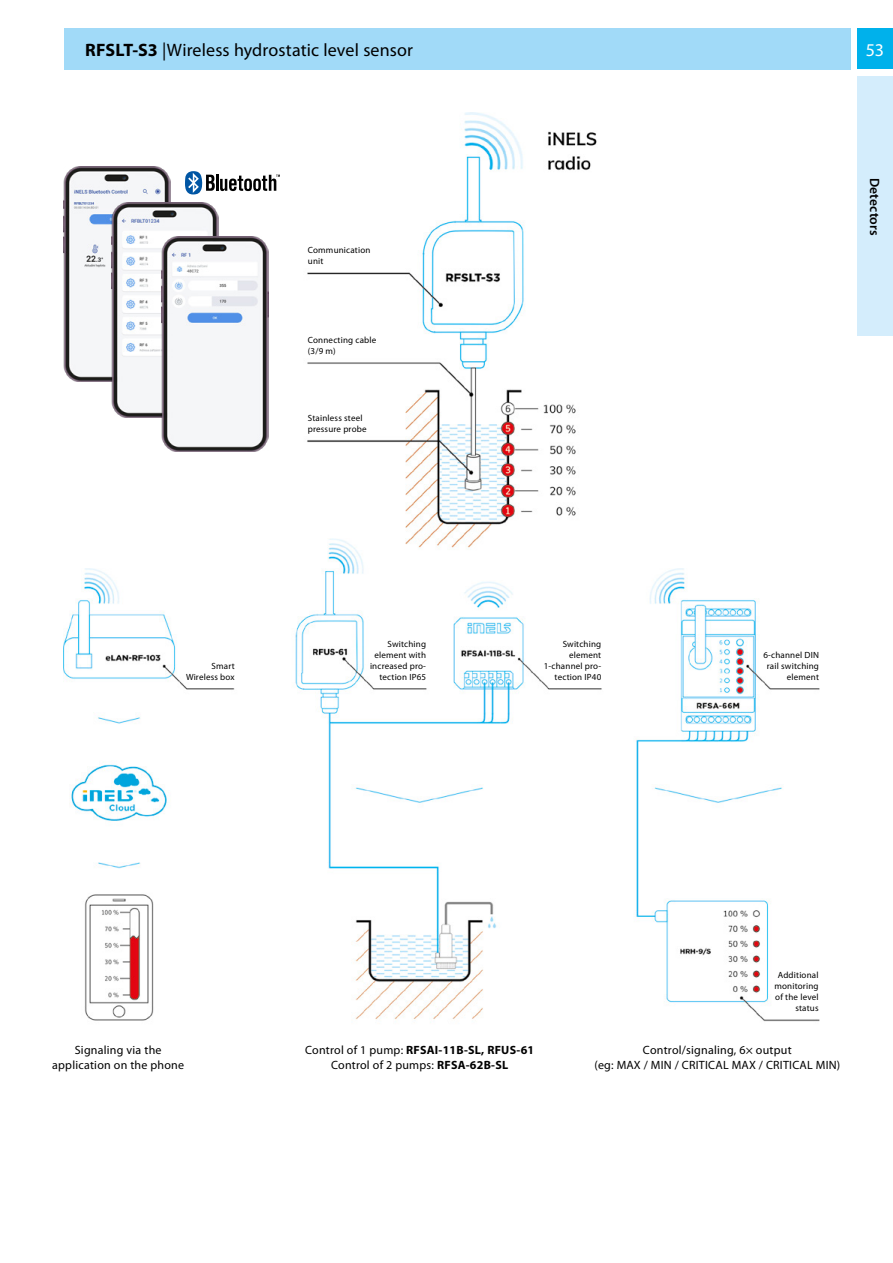
<style>
.page{position:relative;width:893px;height:1263px;background:#fff}
.page>*{position:absolute;margin:0;border:0;box-sizing:border-box;transform-origin:0 0}
.t1{font:18px "Myriad Pro";letter-spacing:.005em;color:#000}
.t2{font:18px "Myriad Pro";color:#fff}
.t3{font:600 13.5px "Myriad Pro";letter-spacing:.01em;color:#000}
.t4{font:12px/14.4px "Myriad Pro";letter-spacing:.02em;color:#000;text-align:center}
.t5{font:9px/10.8px "Myriad Pro";letter-spacing:.02em;color:#000;text-align:right}
.s1{font-weight:700}
</style>
<div class="page">
<div style="left:857px;top:28px;width:36px;height:41px;background:#00b1eb"></div>
<div style="left:857px;top:76px;width:36px;height:259px;background:#d4edfc"></div>
<div style="left:64px;top:28px;width:786px;height:41px;background:#a1daf8"></div>
<img style="left:64px;top:112px;width:756px;height:910px">
<img style="left:64px;top:166px;width:107px;height:216px">
<img style="left:112px;top:202px;width:107px;height:216px">
<img style="left:162px;top:236px;width:107px;height:215px">
<svg style="left:185px;top:171px;width:95px;height:23px"></svg>
<h1 class="t1" style="left:85px;top:39px;width:329px"><span class="s1">RFSLT-S3</span> |Wireless hydrostatic level sensor</h1>
<h1 class="t2" style="left:866px;top:39px;width:20px">53</h1>
<p class="t5" style="left:308px;top:245px;width:64px;text-align:left">Communication unit</p>
<p class="t5" style="left:308px;top:334px;width:70px;text-align:left">Connecting cable (3/9 m)</p>
<p class="t5" style="left:308px;top:412px;width:60px;text-align:left">Stainless steel pressure probe</p>
<h2 class="t3" style="left:883px;top:178px;width:59px;rotate:90deg">Detectors</h2>
<p class="t5" style="left:186px;top:660px;width:50px">Smart<br>Wireless box</p>
<p class="t5" style="left:370px;top:639px;width:58px">Switching element with increased pro&shy;tection IP65</p>
<p class="t5" style="left:544px;top:639px;width:59px">Switching element<br>1-channel pro&shy;tection IP40</p>
<p class="t5" style="left:763px;top:649px;width:57px">6-channel DIN rail switching element</p>
<p class="t5" style="left:774px;top:970px;width:46px">Additional monitoring of the level status</p>
<h3 class="t4" style="left:52px;top:1043px;width:134px">Signaling via the application on the phone</h3>
<h3 class="t4" style="left:305px;top:1043px;width:231px">Control of 1 pump: <span class="s1">RFSAI-11B-SL, RFUS-61<br></span>Control of 2 pumps: <span class="s1">RFSA-62B-SL</span></h3>
<h3 class="t4" style="left:594px;top:1043px;width:248px">Control/signaling, 6× output<br>(eg: MAX / MIN / CRITICAL MAX / CRITICAL MIN)</h3>
</div>
